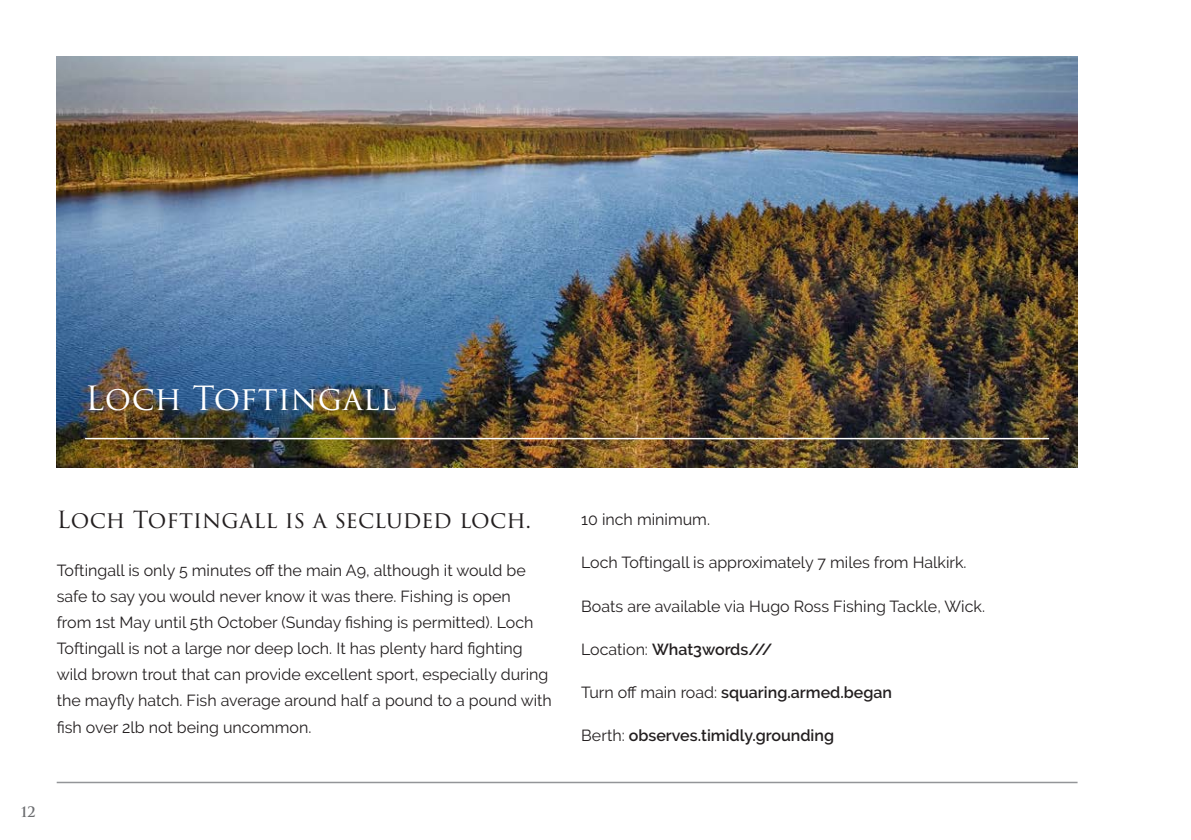
<style>
.page{position:relative;width:1191px;height:840px;background:#fff}
.page>*{position:absolute;margin:0;border:0;box-sizing:border-box;transform-origin:0 0}
.Heading{font:32.4px "Trajan Pro 3";color:#fff}
.Intro{font:23px "Trajan Pro 3";letter-spacing:-.005em;color:#231f20}
.Body{font:16px/26px "Raleway";color:#231f20}
.Body-2{font:600 16px "Raleway";color:#231f20}
.t1{font:600 14px "Trajan Pro 3";color:#6c6d70}
.s1{font-weight:400}
</style>
<div class="page">
<img style="left:57px;top:57px;width:1020px;height:410px">
<hr style="left:57px;top:781px;width:1020px;height:1px;background:#939598">
<hr style="left:85px;top:437px;width:964px;height:2px;background:#fff">
<p class="Heading" style="left:85px;top:375px;width:313px">Loch Toftingall</p>
<p class="Intro" style="left:57px;top:503px;width:476px">Loch Toftingall is a secluded loch.</p>
<p class="Body" style="left:57px;top:557px;width:497px">Toftingall is only 5 minutes off the main A9, although it would be safe to say you would never know it was there. Fishing is open<br>from 1st May until 5th October (Sunday fishing is permitted). Loch Toftingall is not a large nor deep loch. It has plenty hard fighting wild brown trout that can provide excellent sport, especially during the mayfly hatch. Fish average around half a pound to a pound with fish over 2lb not being uncommon.</p>
<p class="t1" style="left:21px;top:801px;width:16px">12</p>
<p class="Body" style="left:581px;top:506px;width:130px">10 inch minimum.</p>
<p class="Body" style="left:581px;top:549px;width:387px">Loch Toftingall is approximately 7 miles from Halkirk.</p>
<p class="Body" style="left:581px;top:592px;width:405px">Boats are available via Hugo Ross Fishing Tackle, Wick.</p>
<p class="Body-2" style="left:581px;top:639px;width:192px"><span class="s1">Location:</span> What3words///</p>
<p class="Body-2" style="left:581px;top:682px;width:312px"><span class="s1">Turn off main road:</span> squaring.armed.began</p>
<p class="Body-2" style="left:581px;top:725px;width:254px"><span class="s1">Berth:</span> observes.timidly.grounding</p>
</div>
